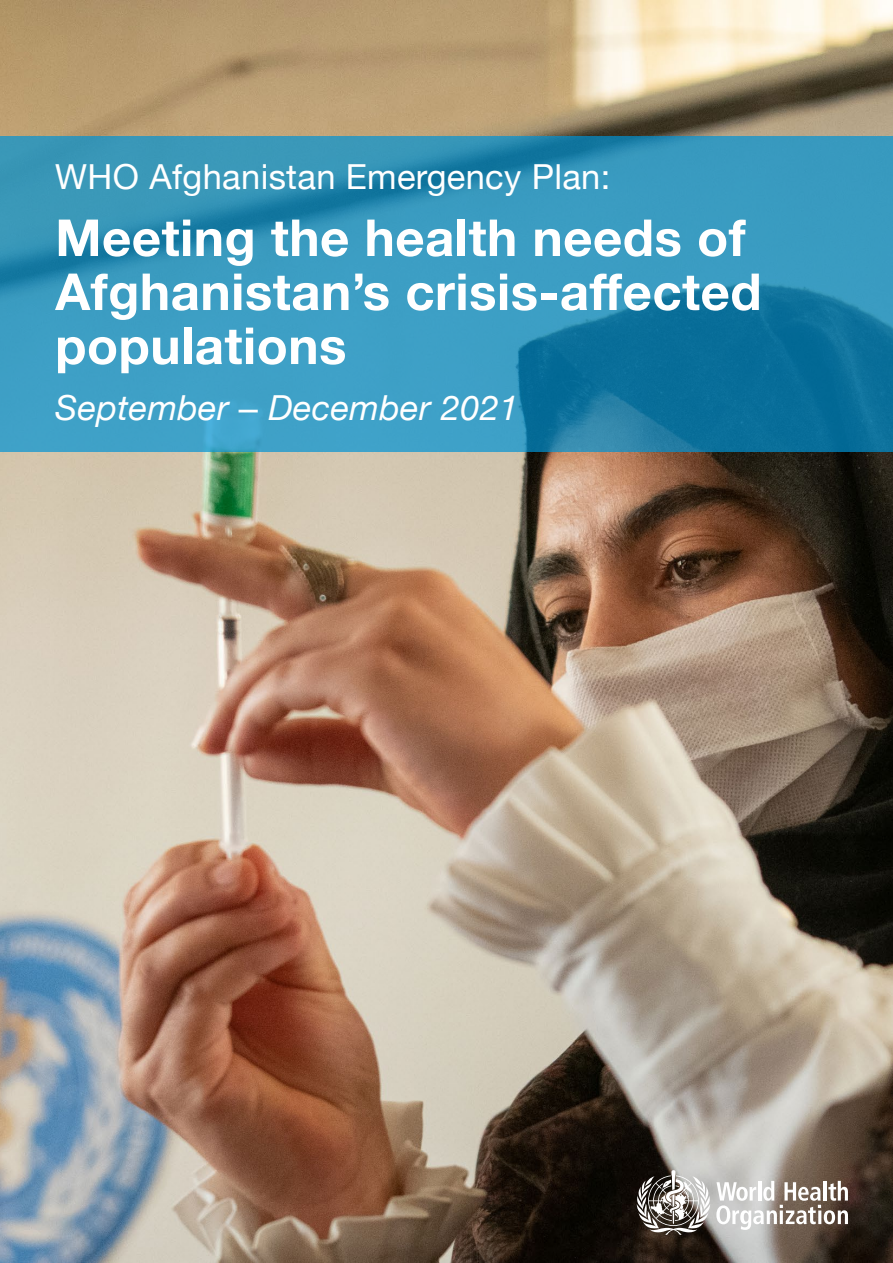
<style>
.page{position:relative;width:893px;height:1263px;background:#fff}
.page>*{position:absolute;margin:0;border:0;box-sizing:border-box;transform-origin:0 0}
.t1{font:700 51px/54px "Helvetica Neue";letter-spacing:.01em;color:#fff}
.t2{font:34.5px "Helvetica Neue";letter-spacing:.01em;color:#fff}
.t3{font:italic 34.5px "Helvetica Neue";letter-spacing:.01em;color:#fff}
.s1{font-family:"Arial"}
</style>
<div class="page">
<img style="left:0;top:0;width:893px;height:1263px">
<svg style="left:0;top:136px;width:893px;height:315px;background:#2f91b8"></svg>
<svg style="left:635px;top:1170px;width:213px;height:65px"></svg>
<p class="t2" style="left:55px;top:152px;width:557px">WHO Afghanistan Emergency Plan:</p>
<p class="t1" style="left:55px;top:212px;width:708px">Meeting the health needs of<br>Afghanistan’s crisis-affected populations</p>
<p class="t3" style="left:55px;top:383px;width:465px">September <span class="s1">–</span> December 2021</p>
</div>
